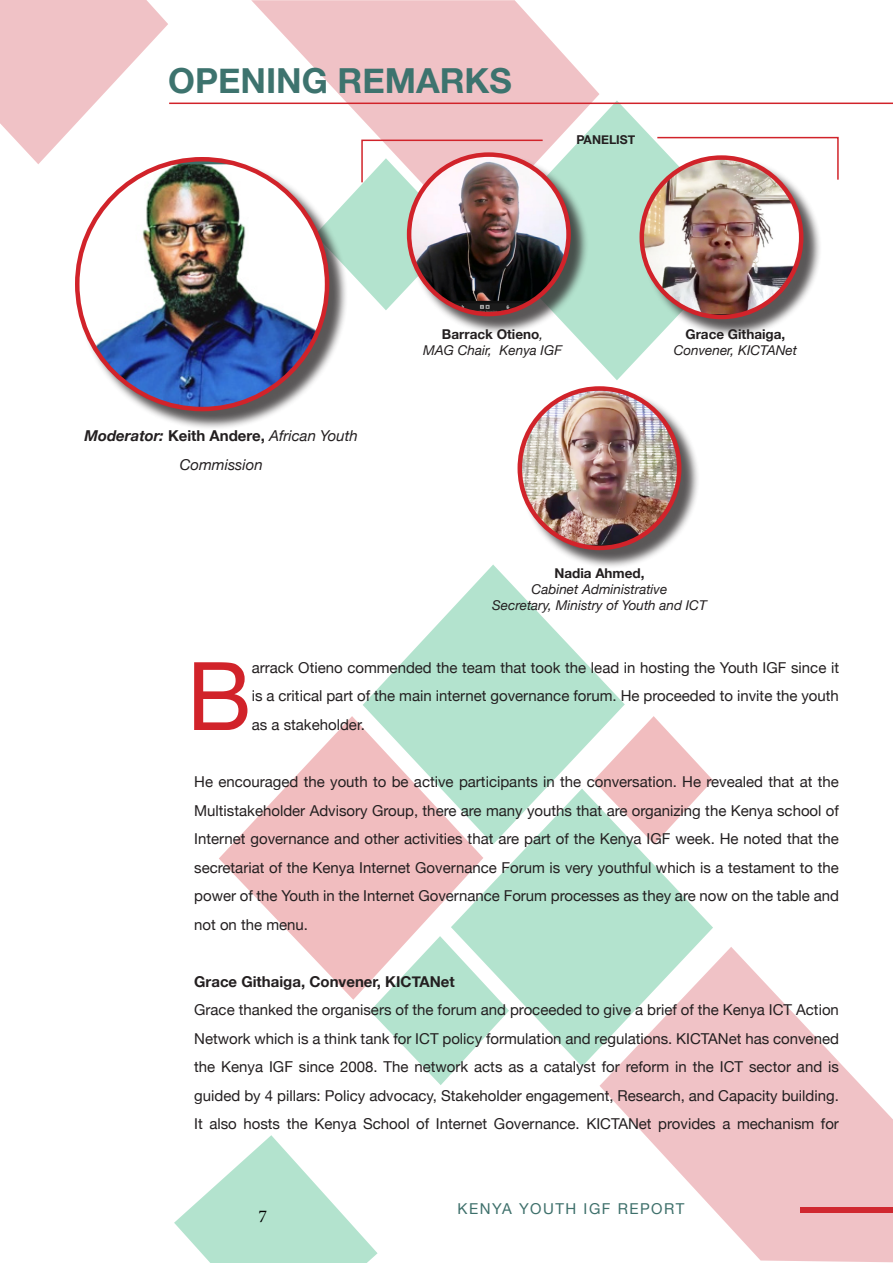
<style>
.page{position:relative;width:893px;height:1263px;background:#fff}
.page>*{position:absolute;margin:0;border:0;box-sizing:border-box;transform-origin:0 0}
.t1{font:94.8px "Helvetica Neue";color:#d1232a}
.t2{font:700 34.5px "Helvetica Neue";color:#3d736e}
.t3{font:18px "Minion Pro";color:#000}
.t4{font:15px/28.5px "Helvetica Neue";color:#231f20;text-align:justify}
.t5{font:italic 15px/28.5px "Helvetica Neue";color:#231f20;text-align:center}
.t6{font:700 15px "Helvetica Neue";color:#231f20}
.t7{font:15px "Helvetica Neue";letter-spacing:.1em;color:#3e706b}
.t8{font:italic 13.5px/16.2px "Helvetica Neue";color:#231f20;text-align:center}
.t9{font:700 13.5px "Helvetica Neue";color:#231f20}
.t10{font:700 12.3px "Helvetica Neue";color:#231f20}
.s1{font-weight:700}
.s2{font-weight:700;font-style:normal}
.s3{font-weight:400;font-style:italic}
</style>
<div class="page">
<svg style="left:174px;top:1135px;width:204px;height:128px"></svg>
<svg style="left:251px;top:0;width:348px;height:139px;fill:#f0c2c6"></svg>
<svg style="left:0;top:0;width:168px;height:164px"></svg>
<svg style="left:486px;top:100px;width:263px;height:280px"></svg>
<svg style="left:625px;top:716px;width:88px;height:72px"></svg>
<svg style="left:370px;top:1000px;width:87px;height:85px"></svg>
<svg style="left:219px;top:716px;width:232px;height:284px;fill:#f1bdbf"></svg>
<svg style="left:451px;top:788px;width:262px;height:279px;fill:#b3e3ce"></svg>
<svg style="left:599px;top:947px;width:294px;height:316px;fill:#f0c2c6"></svg>
<svg style="left:363px;top:564px;width:262px;height:280px;fill:#b3e3ce"></svg>
<hr style="left:169px;top:103px;width:724px;height:1px;background:#d1232a">
<div style="left:77px;top:159px;width:271px;height:271px;background:#231f20;opacity:.75"></div>
<img style="left:77px;top:164px;width:250px;height:245px">
<div style="left:409px;top:155px;width:180px;height:180px;background:#231f20;opacity:.75"></div>
<img style="left:409px;top:155px;width:159px;height:158px">
<div style="left:642px;top:158px;width:180px;height:180px;background:#231f20;opacity:.75"></div>
<img style="left:642px;top:158px;width:159px;height:159px;border-radius:80px">
<div style="left:639px;top:155px;width:164px;height:164px;border:4px solid #d1232a;border-radius:50%"></div>
<div style="left:520px;top:388px;width:180px;height:181px;background:#231f20;opacity:.75"></div>
<img style="left:520px;top:388px;width:159px;height:160px;border-radius:80px">
<div style="left:517px;top:386px;width:164px;height:164px;border:4px solid #d1232a;border-radius:50%"></div>
<img style="left:315px;top:139px;width:229px;height:171px">
<svg style="left:656px;top:136px;width:183px;height:45px"></svg>
<p class="t2" style="left:168px;top:53px;width:345px">OPENING REMARKS</p>
<p class="t10" style="left:576px;top:130px;width:60px">PANELIST</p>
<p class="t5" style="left:85px;top:423px;width:275px"><span class="s1">Moderator:</span> <span class="s2">Keith Andere,</span> African Youth<br>Commission</p>
<p class="t9" style="left:442px;top:323px;width:103px">Barrack Otieno<span class="s3">,</span></p>
<p class="t8" style="left:423px;top:343px;width:141px">MAG Chair, Kenya IGF</p>
<p class="t8" style="left:674px;top:327px;width:125px"><span class="s2">Grace Githaiga,<br></span>Convener, KICTANet</p>
<p class="t9" style="left:554px;top:562px;width:92px">Nadia Ahmed,</p>
<p class="t8" style="left:532px;top:582px;width:137px">Cabinet Administrative</p>
<p class="t8" style="left:492px;top:598px;width:216px">Secretary, Ministry of Youth and ICT</p>
<p class="t1" style="left:187px;top:628px;width:66px">B</p>
<p class="t4" style="left:252px;top:654px;width:589px">arrack Otieno commended the team that took the lead in hosting the Youth IGF since it is a critical part of the main internet governance forum. He proceeded to invite the youth as a stakeholder.</p>
<p class="t4" style="left:194px;top:768px;width:646px">He encouraged the youth to be active participants in the conversation. He revealed that at the Multistakeholder Advisory Group, there are many youths that are organizing the Kenya school of Internet governance and other activities that are part of the Kenya IGF week. He noted that the secretariat of the Kenya Internet Governance Forum is very youthful which is a testament to the power of the Youth in the Internet Governance Forum processes as they are now on the table and not on the menu.</p>
<p class="t6" style="left:194px;top:969px;width:262px">Grace Githaiga, Convener, KICTANet</p>
<p class="t4" style="left:194px;top:996px;width:646px">Grace thanked the organisers of the forum and proceeded to give a brief of the Kenya ICT Action Network which is a think tank for ICT policy formulation and regulations. KICTANet has convened the Kenya IGF since 2008. The network acts as a catalyst for reform in the ICT sector and is guided by 4 pillars: Policy advocacy, Stakeholder engagement, Research, and Capacity building.<br>It also hosts the Kenya School of Internet Governance. KICTANet provides a mechanism for</p>
<p class="t3" style="left:258px;top:1204px;width:10px">7</p>
<p class="t7" style="left:458px;top:1198px;width:228px">KENYA YOUTH IGF REPORT</p>
</div>
